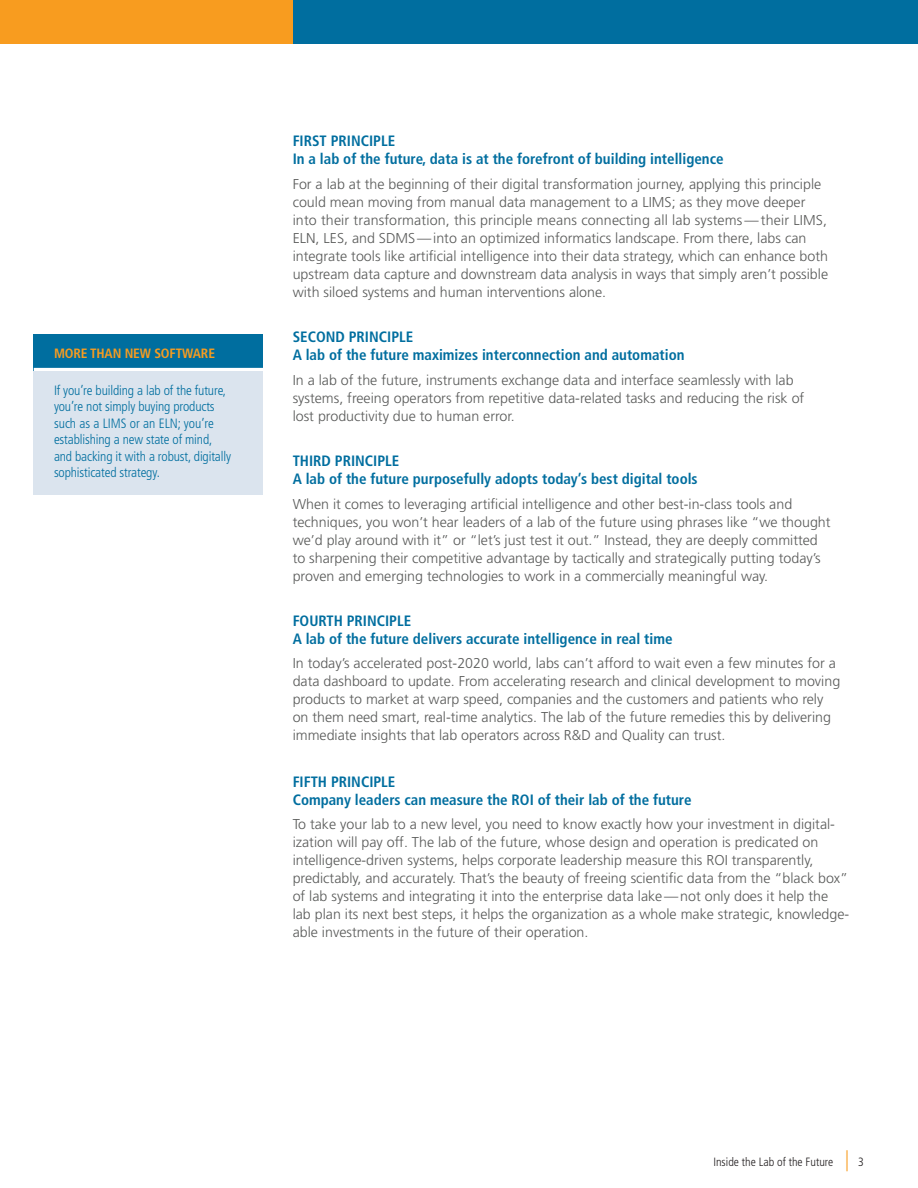
<style>
.page{position:relative;width:918px;height:1188px;background:#fff}
.page>*{position:absolute;margin:0;border:0;box-sizing:border-box;transform-origin:0 0}
.t1{font:700 condensed 15px/18px "Frutiger LT Std";color:#006e9f}
.t2{font:300 14.25px/18px "Frutiger LT Std";color:#595a59}
.t3{font:300 condensed 13.5px/16.5px "Frutiger LT Std";letter-spacing:-.01em;color:#006e9f}
.t4{font:700 condensed 13.5px "Frutiger LT Std";letter-spacing:-.01em;color:#f89c1f}
.t5{font:300 condensed 12px "Frutiger LT Std";color:#231f20}
.s1{font-size:21px;color:#f89c1f}
</style>
<div class="page">
<div style="left:292px;top:0;width:626px;height:43px;background:#006e9f"></div>
<div style="left:0;top:0;width:293px;height:43px;background:#f89c1f"></div>
<div style="left:34px;top:334px;width:229px;height:48px;background:#006e9f"></div>
<hr style="left:34px;top:368px;width:229px;height:4px;background:#fff">
<div style="left:34px;top:371px;width:229px;height:123px;background:#dbe4ee"></div>
<p class="t4" style="left:54px;top:345px;width:163px">MORE THAN NEW SOFTWARE</p>
<p class="t3" style="left:54px;top:382px;width:179px">If you’re building a lab of the future, you’re not simply buying products such as a LIMS or an ELN; you’re establishing a new state of mind, and backing it with a robust, digitally sophisticated strategy.</p>
<p class="t1" style="left:293px;top:132px;width:432px">FIRST PRINCIPLE<br>In a lab of the future, data is at the forefront of building intelligence</p>
<p class="t2" style="left:293px;top:175px;width:537px">For a lab at the beginning of their digital transformation journey, applying this principle could mean moving from manual data management to a LIMS; as they move deeper into their transformation, this principle means connecting all lab systems—their LIMS, ELN, LES, and SDMS—into an optimized informatics landscape. From there, labs can integrate tools like artificial intelligence into their data strategy, which can enhance both upstream data capture and downstream data analysis in ways that simply aren’t possible with siloed systems and human interventions alone.</p>
<p class="t1" style="left:293px;top:328px;width:393px">SECOND PRINCIPLE<br>A lab of the future maximizes interconnection and automation</p>
<p class="t2" style="left:293px;top:371px;width:513px">In a lab of the future, instruments exchange data and interface seamlessly with lab systems, freeing operators from repetitive data-related tasks and reducing the risk of lost productivity due to human error.</p>
<p class="t1" style="left:293px;top:452px;width:407px">THIRD PRINCIPLE<br>A lab of the future purposefully adopts today’s best digital tools</p>
<p class="t2" style="left:293px;top:495px;width:539px">When it comes to leveraging artificial intelligence and other best-in-class tools and techniques, you won’t hear leaders of a lab of the future using phrases like “we thought we’d play around with it” or “let’s just test it out.” Instead, they are deeply committed to sharpening their competitive advantage by tactically and strategically putting today’s proven and emerging technologies to work in a commercially meaningful way.</p>
<p class="t1" style="left:293px;top:611px;width:381px">FOURTH PRINCIPLE<br>A lab of the future delivers accurate intelligence in real time</p>
<p class="t2" style="left:293px;top:655px;width:549px">In today’s accelerated post-2020 world, labs can’t afford to wait even a few minutes for a data dashboard to update. From accelerating research and clinical development to moving products to market at warp speed, companies and the customers and patients who rely on them need smart, real-time analytics. The lab of the future remedies this by delivering immediate insights that lab operators across R&amp;D and Quality can trust.</p>
<p class="t1" style="left:293px;top:772px;width:400px">FIFTH PRINCIPLE<br>Company leaders can measure the ROI of their lab of the future</p>
<p class="t2" style="left:293px;top:816px;width:558px">To take your lab to a new level, you need to know exactly how your investment in digital&shy;ization will pay off. The lab of the future, whose design and operation is predicated on intelligence-driven systems, helps corporate leadership measure this ROI transparently, predictably, and accurately. That’s the beauty of freeing scientific data from the “black box” of lab systems and integrating it into the enterprise data lake—not only does it help the lab plan its next best steps, it helps the organization as a whole make strategic, knowledge&shy;able investments in the future of their operation.</p>
<p class="t5" style="left:713px;top:1155px;width:152px">Inside the Lab of the Future <span class="s1">|</span> 3</p>
</div>
